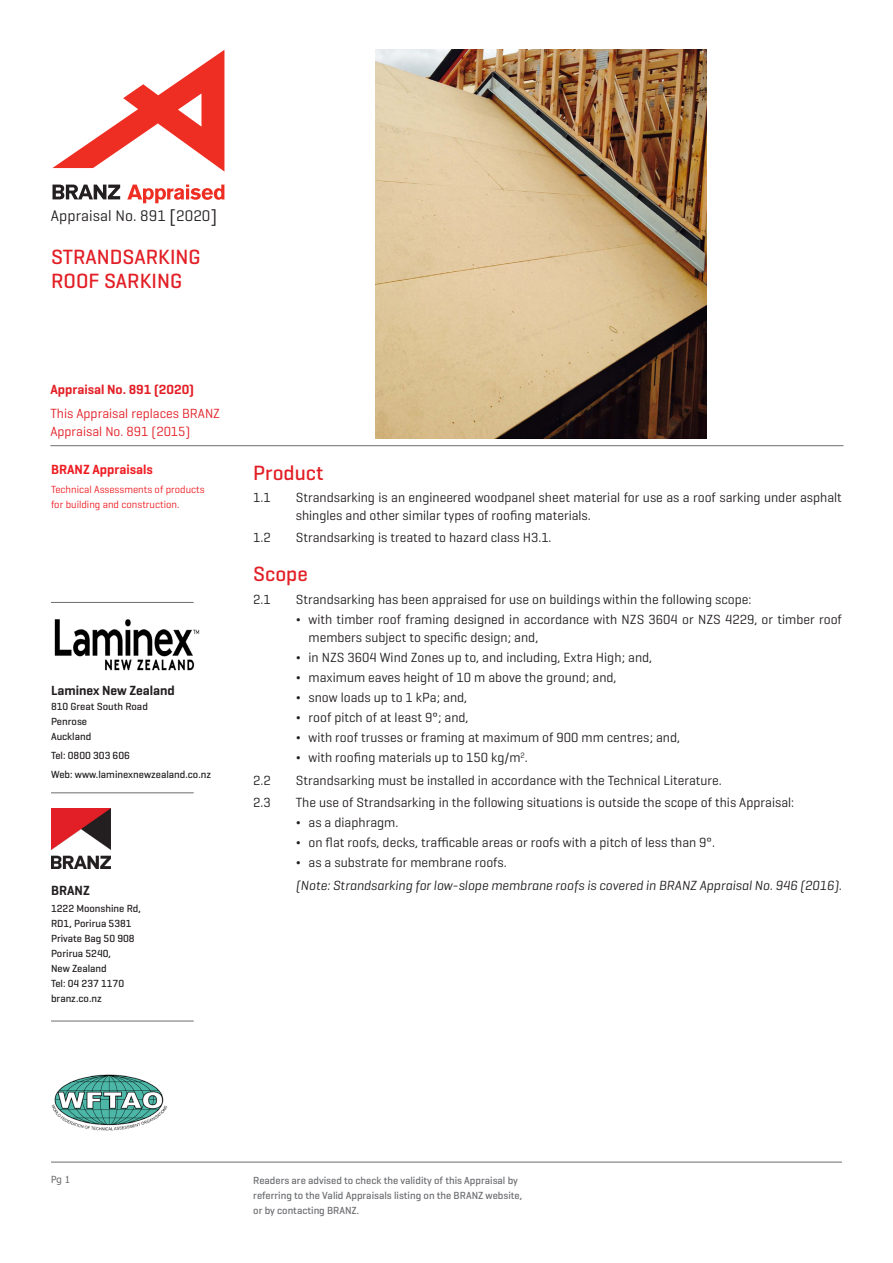
<style>
.page{position:relative;width:893px;height:1263px;background:#fff}
.page>*{position:absolute;margin:0;border:0;box-sizing:border-box;transform-origin:0 0}
.H3_Geo_P{font:500 21px/24px "Geogrotesque";color:#e21f26}
.t1{font:15.6px "Geogrotesque";letter-spacing:.005em;color:#231f20}
.t2{font:13.5px/18px "Geogrotesque";color:#231f20}
.Body_INDENT{font:italic 13.5px "Geogrotesque";color:#231f20}
.H4_Geo_P{font:13.5px/18px "Geogrotesque";color:#e21f26}
.H5_Geo_P{font:600 13.5px "Geogrotesque";color:#231f20}
.H4_Geo_P-2{font:600 13.5px "Geogrotesque";color:#e21f26}
.Body{font:600 13.5px "Geogrotesque";color:#ee1d23}
.Small_Body_Geo_P{font:500 10.5px/15px "Geogrotesque";color:#231f20}
.Small_Body_Geo_P-2{font:500 10.5px/15px "Geogrotesque";color:#6c6d70}
.Body-2{font:10.5px/15px "Geogrotesque";color:#ee1d23}
.t3{font:9.75px "Tahoma";color:#6c6d70}
.s1{font-size:18.3px}
.s2{font-weight:500}
</style>
<div class="page">
<hr style="left:51px;top:602px;width:143px;height:1px;background:#6c6d70">
<img style="left:54px;top:619px;width:146px;height:52px">
<hr style="left:51px;top:792px;width:143px;height:1px;background:#6c6d70">
<img style="left:51px;top:809px;width:60px;height:59px">
<hr style="left:51px;top:1021px;width:143px;height:1px;background:#6c6d70">
<hr style="left:50px;top:445px;width:793px;height:1px;background:#6c6d70">
<hr style="left:51px;top:1162px;width:791px;height:1px;background:#6c6d70">
<img style="left:51px;top:1074px;width:117px;height:57px">
<svg style="left:52px;top:50px;width:172px;height:122px"></svg>
<svg style="left:127px;top:185px;width:97px;height:18px"></svg>
<svg style="left:53px;top:185px;width:67px;height:14px"></svg>
<img style="left:376px;top:50px;width:331px;height:388px">
<p class="t1" style="left:51px;top:206px;width:168px">Appraisal No. 891 <span class="s1">[</span>2020<span class="s1">]</span></p>
<p class="H3_Geo_P" style="left:51px;top:245px;width:151px">STRANDSARKING<br>ROOF SARKING</p>
<p class="H4_Geo_P-2" style="left:50px;top:381px;width:145px">Appraisal No. 891 (2020)</p>
<p class="H4_Geo_P" style="left:50px;top:404px;width:171px">This Appraisal replaces BRANZ<br>Appraisal No. 891 (2015)</p>
<p class="Body" style="left:51px;top:461px;width:103px">BRANZ Appraisals</p>
<p class="Body-2" style="left:51px;top:482px;width:155px">Technical Assessments of products for building and construction.</p>
<p class="H5_Geo_P" style="left:51px;top:681px;width:125px">Laminex New Zealand</p>
<p class="Small_Body_Geo_P" style="left:51px;top:698px;width:98px">810 Great South Road</p>
<p class="Small_Body_Geo_P" style="left:51px;top:713px;width:38px">Penrose</p>
<p class="Small_Body_Geo_P" style="left:51px;top:728px;width:42px">Auckland</p>
<p class="Small_Body_Geo_P" style="left:51px;top:747px;width:80px">Tel: 0800 303 606</p>
<p class="Small_Body_Geo_P" style="left:51px;top:767px;width:162px">Web: www.laminexnewzealand.co.nz</p>
<p class="H5_Geo_P" style="left:51px;top:882px;width:40px">BRANZ</p>
<p class="Small_Body_Geo_P" style="left:51px;top:901px;width:91px">1222 Moonshine Rd,</p>
<p class="Small_Body_Geo_P" style="left:51px;top:916px;width:82px">RD1, Porirua 5381</p>
<p class="Small_Body_Geo_P" style="left:51px;top:931px;width:85px">Private Bag 50 908</p>
<p class="Small_Body_Geo_P" style="left:51px;top:946px;width:62px">Porirua 5240,<br>New Zealand</p>
<p class="Small_Body_Geo_P" style="left:51px;top:976px;width:75px">Tel: 04 237 1170</p>
<p class="Small_Body_Geo_P" style="left:51px;top:991px;width:52px">branz.co.nz</p>
<p class="H3_Geo_P" style="left:253px;top:460px;width:72px">Product</p>
<p class="t2" style="left:253px;top:488px;width:19px">1.1</p>
<p class="t2" style="left:296px;top:488px;width:548px">Strandsarking is an engineered woodpanel sheet material for use as a roof sarking under asphalt shingles and other similar types of roofing materials.</p>
<p class="t2" style="left:253px;top:528px;width:19px">1.2</p>
<p class="t2" style="left:296px;top:528px;width:257px">Strandsarking is treated to hazard class H3.1.</p>
<p class="H3_Geo_P" style="left:253px;top:562px;width:56px">Scope</p>
<p class="t2" style="left:253px;top:589px;width:19px">2.1</p>
<p class="t2" style="left:296px;top:589px;width:457px">Strandsarking has been appraised for use on buildings within the following scope:</p>
<p class="t2" style="left:309px;top:610px;width:535px;text-indent:-13px"><span class="s2">¬</span> with timber roof framing designed in accordance with NZS 3604 or NZS 4229, or timber roof members subject to specific design; and,</p>
<p class="t2" style="left:296px;top:648px;width:358px"><span class="s2">¬</span> in NZS 3604 Wind Zones up to, and including, Extra High; and,</p>
<p class="t2" style="left:296px;top:668px;width:322px"><span class="s2">¬</span> maximum eaves height of 10 m above the ground; and,</p>
<p class="t2" style="left:296px;top:688px;width:173px"><span class="s2">¬</span> snow loads up to 1 kPa; and,</p>
<p class="t2" style="left:296px;top:708px;width:174px"><span class="s2">¬</span> roof pitch of at least 9°; and,</p>
<p class="t2" style="left:296px;top:728px;width:386px"><span class="s2">¬</span> with roof trusses or framing at maximum of 900 mm centres; and,</p>
<p class="t2" style="left:296px;top:748px;width:234px"><span class="s2">¬</span> with roofing materials up to 150 kg/m<sup>2</sup>.</p>
<p class="t2" style="left:253px;top:771px;width:19px">2.2</p>
<p class="t2" style="left:296px;top:771px;width:428px">Strandsarking must be installed in accordance with the Technical Literature.</p>
<p class="t2" style="left:253px;top:793px;width:19px">2.3</p>
<p class="t2" style="left:296px;top:793px;width:500px">The use of Strandsarking in the following situations is outside the scope of this Appraisal:</p>
<p class="t2" style="left:296px;top:813px;width:104px"><span class="s2">¬</span> as a diaphragm.</p>
<p class="t2" style="left:296px;top:833px;width:421px"><span class="s2">¬</span> on flat roofs, decks, trafficable areas or roofs with a pitch of less than 9°.</p>
<p class="t2" style="left:296px;top:853px;width:213px"><span class="s2">¬</span> as a substrate for membrane roofs.</p>
<p class="Body_INDENT" style="left:296px;top:876px;width:548px">(Note: Strandsarking for low-slope membrane roofs is covered in BRANZ Appraisal No. 946 (2016).</p>
<p class="t3" style="left:51px;top:1173px;width:21px">Pg 1</p>
<p class="Small_Body_Geo_P-2" style="left:253px;top:1172px;width:270px">Readers are advised to check the validity of this Appraisal by referring to the Valid Appraisals listing on the BRANZ website, or by contacting BRANZ.</p>
</div>
